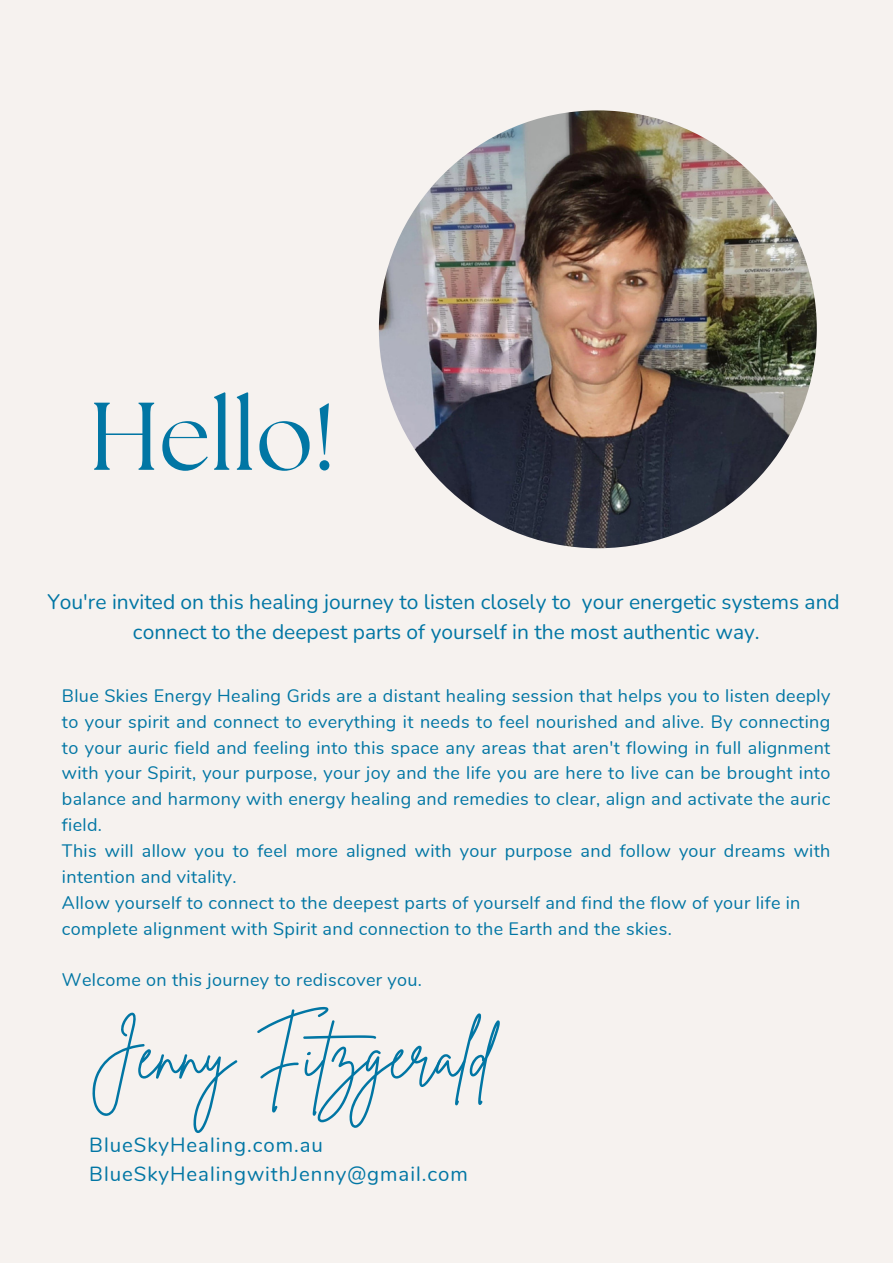
<style>
.page{position:relative;width:893px;height:1264px;background:#fff}
.page>*{position:absolute;margin:0;border:0;box-sizing:border-box;transform-origin:0 0}
.t1{font:95.85px "The Seasons";color:#0176a4}
.t2{font:64.95px "Brittany Signature";color:#0176a4}
.t3{font:21px "Nunito";color:#0176a4}
.t4{font:20.4px "Nunito";letter-spacing:.05em;color:#0176a4}
.t5{font:18px/25.8px "Nunito";letter-spacing:.02em;color:#0176a4}
</style>
<div class="page">
<div style="left:0;top:0;width:892px;height:1262px;background:#f6f2ef"></div>
<img style="left:379px;top:110px;width:437px;height:438px;border-radius:50%">
<p class="t1" style="left:89px;top:393px;width:247px">Hello!</p>
<p class="t3" style="left:47px;top:588px;width:794px">You're invited on this healing journey to listen closely to your energetic systems and</p>
<p class="t3" style="left:133px;top:617px;width:628px">connect to the deepest parts of yourself in the most authentic way.</p>
<p class="t5" style="left:62px;top:683px;width:769px;text-align:justify">Blue Skies Energy Healing Grids are a distant healing session that helps you to listen deeply to your spirit and connect to everything it needs to feel nourished and alive. By connecting to your auric field and feeling into this space any areas that aren't flowing in full alignment with your Spirit, your purpose, your joy and the life you are here to live can be brought into balance and harmony with energy healing and remedies to clear, align and activate the auric field.</p>
<p class="t5" style="left:62px;top:838px;width:769px">This will allow you to feel more aligned with your purpose and follow your dreams with intention and vitality.</p>
<p class="t5" style="left:62px;top:889px;width:740px">Allow yourself to connect to the deepest parts of yourself and find the flow of your life in complete alignment with Spirit and connection to the Earth and the skies.</p>
<p class="t5" style="left:62px;top:967px;width:361px">Welcome on this journey to rediscover you.</p>
<p class="t2" style="left:89px;top:1013px;width:404px">Jenny Fitzgerald</p>
<p class="t4" style="left:89px;top:1130px;width:235px">BlueSkyHealing.com.au</p>
<p class="t4" style="left:89px;top:1160px;width:380px">BlueSkyHealingwithJenny@gmail.com</p>
</div>
